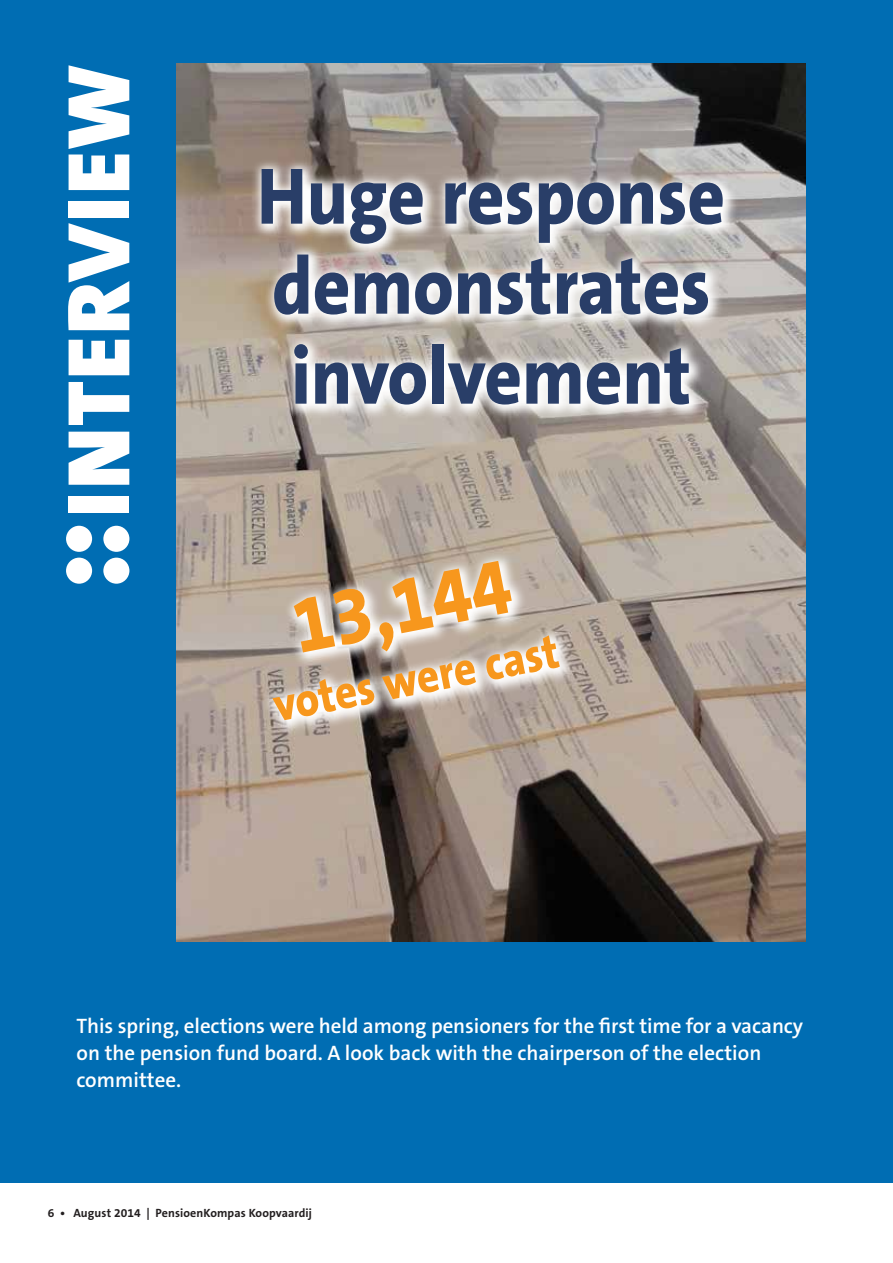
<style>
.page{position:relative;width:893px;height:1263px;background:#fff}
.page>*{position:absolute;margin:0;border:0;box-sizing:border-box;transform-origin:0 0}
.t1{font:900 118.5px "The Sans B W9";color:#fff}
.t2{font:900 90px "The Sans B W9";color:#fff}
.t3{font:800 81px/90px "The Sans B W8";color:#293e68;scale:.9 1}
.t4{font:800 81px "The Sans B W8";color:#f7971d;scale:.9 1}
.t5{font:800 48px "The Sans B W8";color:#f7971d;scale:.9 1}
.t6{font:600 21px/27px "The Sans B W6";color:#fff}
.t7{font:700 12px "The Sans B W7";letter-spacing:.01em;color:#231f20}
</style>
<div class="page">
<div style="left:0;top:0;width:893px;height:1182px;background:#006db3"></div>
<img style="left:176px;top:64px;width:630px;height:878px">
<svg style="left:251px;top:159px;width:488px;height:262px;background:#d2cec9"></svg>
<svg style="left:262px;top:551px;width:314px;height:185px;background:#c4bbb3"></svg>
<h2 class="t2" style="left:41px;top:517px;width:454px;rotate:-90deg">INTERVIEW</h2>
<h1 class="t1" style="left:60px;top:466px;width:76px">::</h1>
<h3 class="t3" style="left:257px;top:152px;width:521px">Huge response demonstrates involvement</h3>
<h3 class="t4" style="left:284px;top:575px;width:247px;rotate:-11deg">13,144</h3>
<h3 class="t5" style="left:268px;top:675px;width:323px;rotate:-11deg">votes were cast</h3>
<p class="t6" style="left:77px;top:1012px;width:728px">This spring, elections were held among pensioners for the first time for a vacancy on the pension fund board. A look back with the chairperson of the election committee.</p>
<p class="t7" style="left:48px;top:1205px;width:266px">6 • August 2014 | PensioenKompas Koopvaardij</p>
</div>
